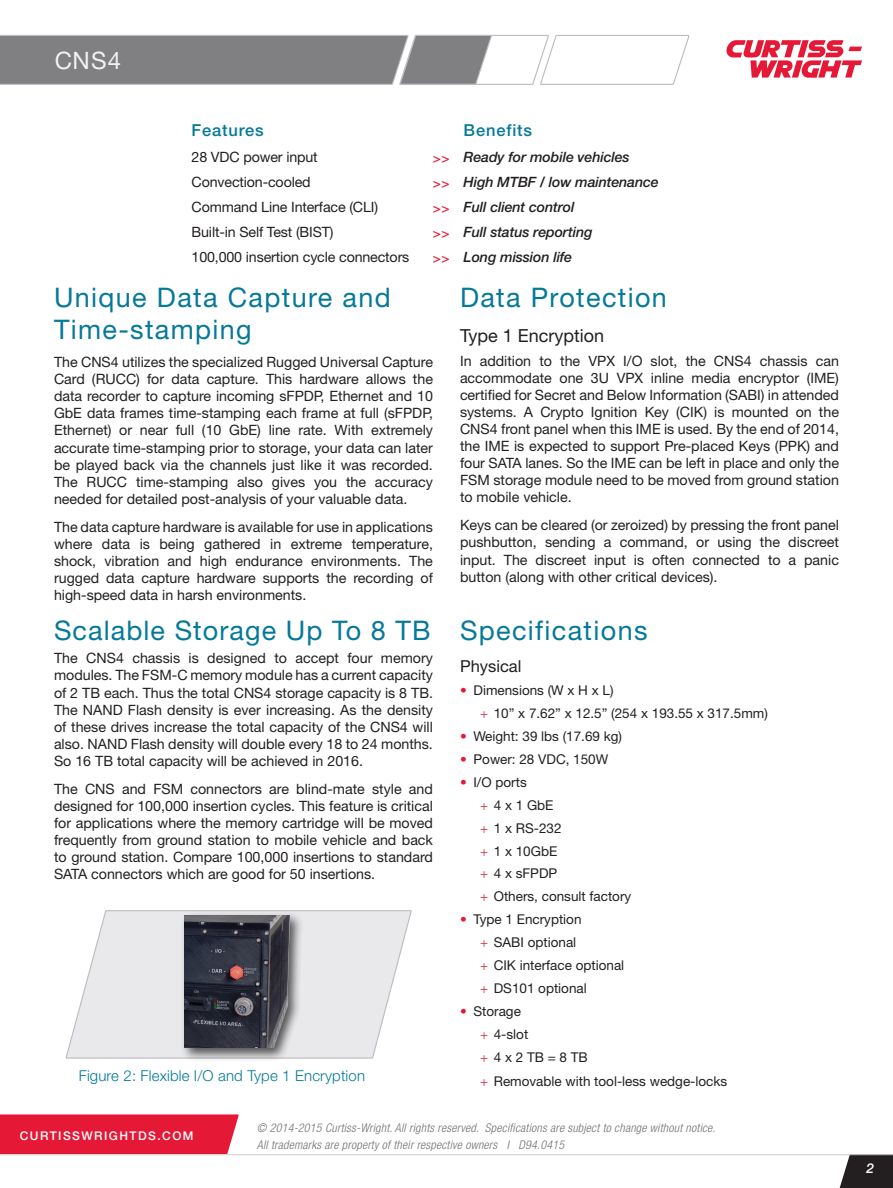
<style>
.page{position:relative;width:893px;height:1188px;background:#fff}
.page>*{position:absolute;margin:0;border:0;box-sizing:border-box;transform-origin:0 0}
.Section_Heading_-_Ti{font:27px "Helvetica Neue LT Std";letter-spacing:.04em;color:#057999}
.Body_Text_-_general{font:27px/32.4px "Helvetica Neue LT Std";letter-spacing:.05em;color:#057999}
.Text_-_Heading_1{font:27px "Helvetica Neue LT Std";letter-spacing:.05em;color:#057999}
.t1{font:24px "Helvetica Neue LT Std";color:#fff}
.Section_Heading_-_Ti-2{font:18px "Helvetica Neue LT Std";color:#231f20}
.t2{font:500 16.5px "Helvetica Neue LT Std";letter-spacing:.05em;color:#057999}
.Text_-_Heading_3{font:16.5px "Helvetica Neue LT Std";color:#231f20}
.NEW_Figure_descripti{font:300 15px "Helvetica Neue LT Std";letter-spacing:.01em;color:#057999}
.Body_Text_-_general-2{font:14.25px/17.1px "Helvetica Neue LT Std";color:#231f20;text-align:justify}
.t3{font:italic 500 14.25px "Helvetica Neue LT Std";letter-spacing:-.01em;color:#231f20}
.t4{font:14.25px "Futura Std";color:#e91b38}
.t5{font:13.5px "Helvetica Neue LT Std";color:#231f20}
.t6{font:italic 500 13.5px "Helvetica Neue LT Std";color:#fff}
.t7{font:italic 300 condensed 12px/17.2px "Helvetica Neue LT Std";letter-spacing:.02em;color:#717074}
.t8{font:500 12px "Helvetica Neue LT Std";letter-spacing:.12em;color:#fff}
.s1{color:#e51836}
.s2{font-weight:300;color:#e51836}
</style>
<div class="page">
<div style="left:0;top:1114px;width:239px;height:40px;background:#e51836"></div>
<svg style="left:726px;top:40px;width:136px;height:38px"></svg>
<svg style="left:0;top:34px;width:690px;height:51px"></svg>
<svg style="left:836px;top:1155px;width:57px;height:33px;background:#454142"></svg>
<hr style="left:0;top:1154px;width:893px;height:1px;background:#c9cacc">
<svg style="left:65px;top:910px;width:347px;height:149px"></svg>
<div style="left:180px;top:912px;width:126px;height:150px;background:#231f20;opacity:.75"></div>
<img style="left:184px;top:916px;width:109px;height:132px">
<h2 class="t1" style="left:54px;top:46px;width:69px">CNS4</h2>
<p class="t2" style="left:192px;top:120px;width:74px">Features</p>
<p class="t2" style="left:464px;top:120px;width:70px">Benefits</p>
<p class="Body_Text_-_general-2" style="left:192px;top:149px;width:128px">28 VDC power input</p>
<p class="t4" style="left:432px;top:149px;width:19px">&gt;&gt;</p>
<p class="t3" style="left:464px;top:149px;width:168px">Ready for mobile vehicles</p>
<p class="Body_Text_-_general-2" style="left:192px;top:173px;width:121px">Convection-cooled</p>
<p class="t4" style="left:432px;top:174px;width:19px">&gt;&gt;</p>
<p class="t3" style="left:464px;top:174px;width:197px">High MTBF / low maintenance</p>
<p class="Body_Text_-_general-2" style="left:192px;top:198px;width:188px">Command Line Interface (CLI)</p>
<p class="t4" style="left:432px;top:198px;width:19px">&gt;&gt;</p>
<p class="t3" style="left:464px;top:198px;width:112px">Full client control</p>
<p class="Body_Text_-_general-2" style="left:192px;top:223px;width:143px">Built-in Self Test (BIST)</p>
<p class="t4" style="left:432px;top:224px;width:19px">&gt;&gt;</p>
<p class="t3" style="left:464px;top:224px;width:130px">Full status reporting</p>
<p class="Body_Text_-_general-2" style="left:192px;top:248px;width:219px">100,000 insertion cycle connectors</p>
<p class="t4" style="left:432px;top:249px;width:19px">&gt;&gt;</p>
<p class="t3" style="left:464px;top:249px;width:110px">Long mission life</p>
<p class="Body_Text_-_general" style="left:54px;top:281px;width:338px">Unique Data Capture and<br>Time-stamping</p>
<p class="Body_Text_-_general-2" style="left:54px;top:353px;width:381px">The CNS4 utilizes the specialized Rugged Universal Capture Card (RUCC) for data capture. This hardware allows the data recorder to capture incoming sFPDP, Ethernet and 10<br>GbE data frames time-stamping each frame at full (sFPDP, Ethernet) or near full (10 GbE) line rate. With extremely accurate time-stamping prior to storage, your data can later be played back via the channels just like it was recorded.<br>The RUCC time-stamping also gives you the accuracy needed for detailed post-analysis of your valuable data.</p>
<p class="Body_Text_-_general-2" style="left:54px;top:518px;width:380px">The data capture hardware is available for use in applications where data is being gathered in extreme temperature, shock, vibration and high endurance environments. The rugged data capture hardware supports the recording of high-speed data in harsh environments.</p>
<p class="Section_Heading_-_Ti" style="left:54px;top:614px;width:378px">Scalable Storage Up To 8 TB</p>
<p class="Body_Text_-_general-2" style="left:54px;top:650px;width:381px">The CNS4 chassis is designed to accept four memory modules. The FSM-C memory module has a current capacity of 2 TB each. Thus the total CNS4 storage capacity is 8 TB.<br>The NAND Flash density is ever increasing. As the density of these drives increase the total capacity of the CNS4 will also. NAND Flash density will double every 18 to 24 months.<br>So 16 TB total capacity will be achieved in 2016.</p>
<p class="Body_Text_-_general-2" style="left:54px;top:780px;width:381px">The CNS and FSM connectors are blind-mate style and designed for 100,000 insertion cycles. This feature is critical for applications where the memory cartridge will be moved frequently from ground station to mobile vehicle and back to ground station. Compare 100,000 insertions to standard SATA connectors which are good for 50 insertions.</p>
<p class="NEW_Figure_descripti" style="left:79px;top:1066px;width:288px">Figure 2: Flexible I/O and Type 1 Encryption</p>
<p class="Section_Heading_-_Ti" style="left:460px;top:281px;width:208px">Data Protection</p>
<p class="Section_Heading_-_Ti-2" style="left:460px;top:325px;width:146px">Type 1 Encryption</p>
<p class="Body_Text_-_general-2" style="left:460px;top:352px;width:381px">In addition to the VPX I/O slot, the CNS4 chassis can accommodate one 3U VPX inline media encryptor (IME) certified for Secret and Below Information (SABI) in attended systems. A Crypto Ignition Key (CIK) is mounted on the CNS4 front panel when this IME is used. By the end of 2014, the IME is expected to support Pre-placed Keys (PPK) and four SATA lanes. So the IME can be left in place and only the FSM storage module need to be moved from ground station to mobile vehicle.</p>
<p class="Body_Text_-_general-2" style="left:460px;top:517px;width:380px">Keys can be cleared (or zeroized) by pressing the front panel pushbutton, sending a command, or using the discreet input. The discreet input is often connected to a panic button (along with other critical devices).</p>
<p class="Text_-_Heading_1" style="left:460px;top:614px;width:189px">Specifications</p>
<p class="Text_-_Heading_3" style="left:460px;top:656px;width:63px">Physical</p>
<p class="t5" style="left:460px;top:682px;width:155px"><span class="s1">•</span> Dimensions (W x H x L)</p>
<p class="t5" style="left:480px;top:705px;width:289px"><span class="s2">+</span> 10” x 7.62” x 12.5” (254 x 193.55 x 317.5mm)</p>
<p class="t5" style="left:460px;top:728px;width:164px"><span class="s1">•</span> Weight: 39 lbs (17.69 kg)</p>
<p class="t5" style="left:460px;top:751px;width:150px"><span class="s1">•</span> Power: 28 VDC, 150W</p>
<p class="t5" style="left:460px;top:774px;width:68px"><span class="s1">•</span> I/O ports</p>
<p class="t5" style="left:480px;top:797px;width:75px"><span class="s2">+</span> 4 x 1 GbE</p>
<p class="t5" style="left:480px;top:820px;width:83px"><span class="s2">+</span> 1 x RS-232</p>
<p class="t5" style="left:480px;top:843px;width:79px"><span class="s2">+</span> 1 x 10GbE</p>
<p class="t5" style="left:480px;top:866px;width:79px"><span class="s2">+</span> 4 x sFPDP</p>
<p class="t5" style="left:480px;top:889px;width:153px"><span class="s2">+</span> Others, consult factory</p>
<p class="t5" style="left:460px;top:912px;width:123px"><span class="s1">•</span> Type 1 Encryption</p>
<p class="t5" style="left:480px;top:934px;width:97px"><span class="s2">+</span> SABI optional</p>
<p class="t5" style="left:480px;top:957px;width:146px"><span class="s2">+</span> CIK interface optional</p>
<p class="t5" style="left:480px;top:980px;width:108px"><span class="s2">+</span> DS101 optional</p>
<p class="t5" style="left:460px;top:1003px;width:62px"><span class="s1">•</span> Storage</p>
<p class="t5" style="left:480px;top:1026px;width:50px"><span class="s2">+</span> 4-slot</p>
<p class="t5" style="left:480px;top:1049px;width:109px"><span class="s2">+</span> 4 x 2 TB = 8 TB</p>
<p class="t5" style="left:480px;top:1073px;width:248px"><span class="s2">+</span> Removable with tool-less wedge-locks</p>
<p class="t8" style="left:20px;top:1128px;width:175px">CURTISSWRIGHTDS.COM</p>
<p class="t7" style="left:257px;top:1119px;width:460px">© 2014-2015 Curtiss-Wright. All rights reserved. Specifications are subject to change without notice.<br>All trademarks are property of their respective owners I D94.0415</p>
<p class="t6" style="left:867px;top:1160px;width:9px">2</p>
</div>
